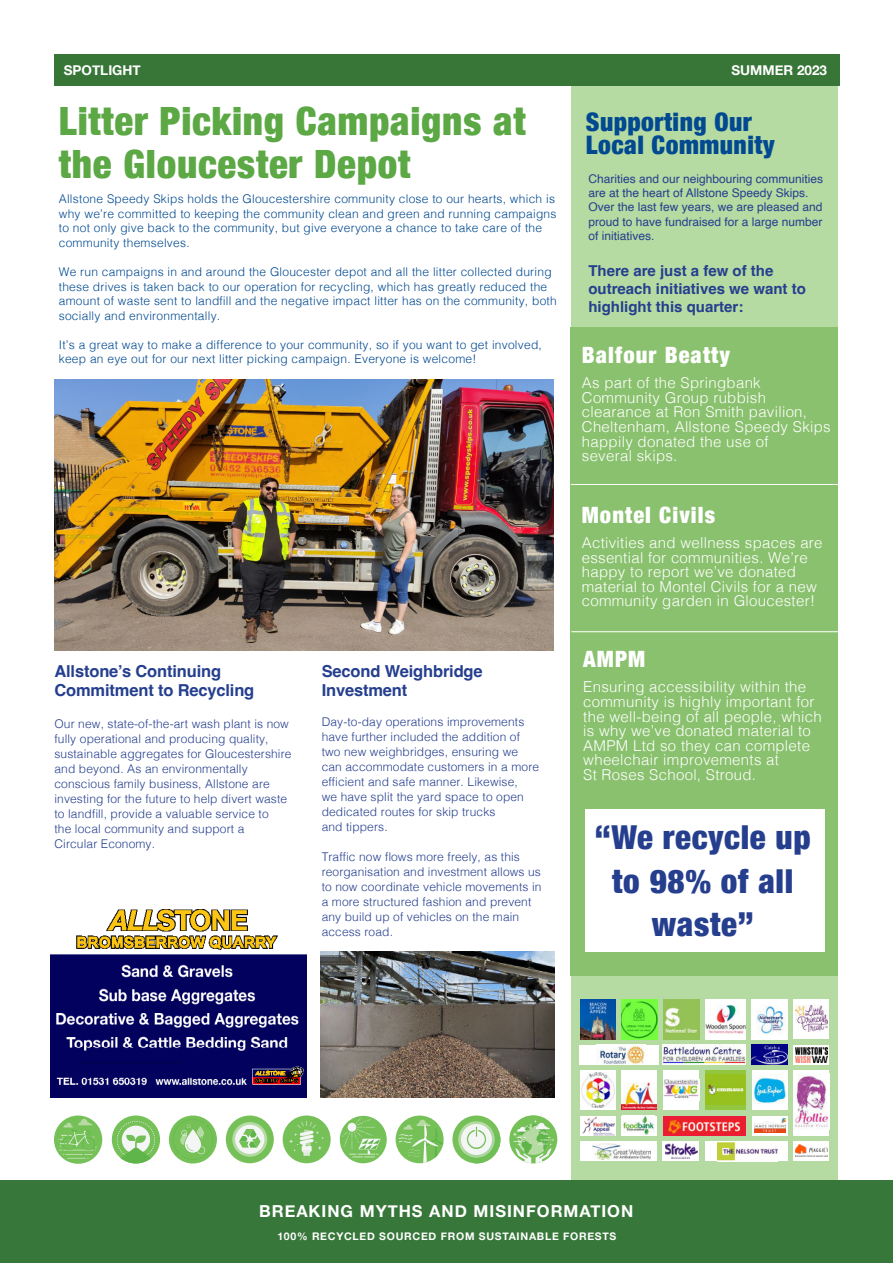
<style>
.page{position:relative;width:893px;height:1263px;background:#fff}
.page>*{position:absolute;margin:0;border:0;box-sizing:border-box;transform-origin:0 0}
.t1{font:900 condensed 39px/43.5px "Helvetica Neue";letter-spacing:.02em;color:#5ba845}
.t2{font:900 condensed 33px/43.5px "Helvetica Neue";letter-spacing:.02em;color:#253f8e;text-align:center}
.t3{font:900 condensed 25.5px/22.5px "Helvetica Neue";letter-spacing:.02em;color:#014990}
.t4{font:900 condensed 22.5px "Helvetica Neue";letter-spacing:.05em;color:#fff}
.t5{font:700 16.5px/19.8px "Helvetica";letter-spacing:-.01em;color:#253f8e}
.t6{font:700 16.5px "Helvetica Neue";letter-spacing:.06em;color:#fff}
.t7{font:300 15px/14.5px "Helvetica";letter-spacing:.02em;color:#fff}
.t8{font:700 15px/18px "Helvetica";color:#253f8e}
.t9{font:700 13.5px "Helvetica Neue";color:#fff}
.t10{font:300 12px/15px "Helvetica";letter-spacing:.01em;color:#253f8e}
.t11{font:300 12px/14.5px "Helvetica";letter-spacing:.02em;color:#014990}
.t12{font:12px/14.4px "Helvetica";color:#253f8e}
.t13{font:700 10.5px "Helvetica Neue";letter-spacing:.07em;color:#fff}
</style>
<div class="page">
<div style="left:571px;top:86px;width:267px;height:1095px;background:#b5daa2"></div>
<div style="left:0;top:1181px;width:893px;height:82px;background:#377739"></div>
<div style="left:54px;top:54px;width:785px;height:32px;background:#387638"></div>
<div style="left:571px;top:328px;width:267px;height:648px;background:#8ac16e"></div>
<div style="left:54px;top:1115px;width:48px;height:49px;background:#75c158;border-radius:50%"></div>
<svg style="left:58px;top:1119px;width:39px;height:40px"></svg>
<div style="left:112px;top:1115px;width:48px;height:48px;background:#75c158;border-radius:50%"></div>
<svg style="left:117px;top:1121px;width:38px;height:42px"></svg>
<svg style="left:169px;top:1115px;width:48px;height:48px"></svg>
<svg style="left:172px;top:1117px;width:43px;height:44px"></svg>
<div style="left:226px;top:1115px;width:48px;height:48px;background:#75c158;border-radius:50%"></div>
<svg style="left:232px;top:1122px;width:35px;height:35px"></svg>
<div style="left:235px;top:1125px;width:29px;height:29px;background:#f4f5f5;border-radius:50%"></div>
<svg style="left:232px;top:1129px;width:35px;height:29px"></svg>
<div style="left:283px;top:1115px;width:48px;height:48px;background:#75c158;border-radius:50%"></div>
<svg style="left:289px;top:1121px;width:34px;height:36px"></svg>
<svg style="left:340px;top:1116px;width:47px;height:47px"></svg>
<svg style="left:342px;top:1117px;width:39px;height:40px;background:#92cc7b"></svg>
<svg style="left:396px;top:1115px;width:48px;height:48px"></svg>
<svg style="left:399px;top:1120px;width:44px;height:43px"></svg>
<svg style="left:452px;top:1115px;width:48px;height:48px"></svg>
<svg style="left:456px;top:1119px;width:44px;height:44px"></svg>
<div style="left:509px;top:1115px;width:48px;height:48px;background:#75c158;border-radius:50%"></div>
<svg style="left:513px;top:1120px;width:41px;height:43px"></svg>
<hr style="left:571px;top:484px;width:269px;height:1px;background:#fff">
<div style="left:585px;top:809px;width:239px;height:142px;background:#fff"></div>
<img style="left:580px;top:999px;width:36px;height:40px">
<img style="left:621px;top:999px;width:36px;height:40px">
<img style="left:663px;top:999px;width:36px;height:40px">
<img style="left:705px;top:999px;width:41px;height:40px">
<img style="left:752px;top:999px;width:36px;height:40px">
<div style="left:793px;top:999px;width:36px;height:40px;background:#fff"></div>
<img style="left:796px;top:1006px;width:31px;height:25px">
<div style="left:580px;top:1045px;width:79px;height:20px;background:#fff"></div>
<img style="left:599px;top:1045px;width:46px;height:20px">
<div style="left:663px;top:1141px;width:36px;height:20px;background:#fff"></div>
<img style="left:665px;top:1143px;width:32px;height:16px">
<img style="left:663px;top:1045px;width:83px;height:20px">
<img style="left:751px;top:1045px;width:36px;height:20px">
<svg style="left:793px;top:1045px;width:36px;height:20px"></svg>
<img style="left:795px;top:1048px;width:32px;height:14px">
<div style="left:580px;top:1070px;width:36px;height:40px;background:#fff"></div>
<img style="left:581px;top:1072px;width:34px;height:36px">
<div style="left:621px;top:1070px;width:36px;height:40px;background:#fff"></div>
<img style="left:621px;top:1082px;width:36px;height:28px">
<div style="left:663px;top:1070px;width:36px;height:40px;background:#fff"></div>
<img style="left:663px;top:1080px;width:36px;height:19px">
<div style="left:705px;top:1070px;width:41px;height:40px;background:#92c63f"></div>
<img style="left:705px;top:1074px;width:41px;height:31px">
<div style="left:752px;top:1070px;width:36px;height:40px;background:#fff"></div>
<img style="left:753px;top:1076px;width:33px;height:28px">
<div style="left:793px;top:1070px;width:36px;height:66px;background:#fff"></div>
<img style="left:794px;top:1075px;width:35px;height:53px">
<div style="left:580px;top:1116px;width:36px;height:20px;background:#fff"></div>
<img style="left:582px;top:1117px;width:32px;height:18px">
<div style="left:621px;top:1116px;width:36px;height:20px;background:#fff"></div>
<img style="left:623px;top:1116px;width:32px;height:19px">
<div style="left:663px;top:1116px;width:83px;height:20px;background:#ec1b3a"></div>
<img style="left:667px;top:1119px;width:76px;height:15px">
<svg style="left:752px;top:1116px;width:36px;height:20px"></svg>
<img style="left:754px;top:1118px;width:32px;height:14px">
<div style="left:793px;top:1141px;width:36px;height:20px;background:#fff"></div>
<img style="left:796px;top:1144px;width:31px;height:13px">
<div style="left:580px;top:1141px;width:77px;height:20px;background:#fff"></div>
<img style="left:593px;top:1143px;width:57px;height:16px">
<div style="left:705px;top:1141px;width:82px;height:20px;background:#fff"></div>
<img style="left:718px;top:1142px;width:59px;height:19px">
<hr style="left:571px;top:631px;width:269px;height:1px;background:#fff">
<img style="left:320px;top:951px;width:234px;height:146px">
<img style="left:50px;top:910px;width:257px;height:187px">
<div style="left:68px;top:1063px;width:216px;height:34px;background:#02025e"></div>
<img style="left:50px;top:1064px;width:257px;height:28px">
<img style="left:55px;top:379px;width:498px;height:272px">
<p class="t9" style="left:64px;top:63px;width:79px">SPOTLIGHT</p>
<p class="t9" style="left:731px;top:63px;width:97px">SUMMER 2023</p>
<h1 class="t1" style="left:59px;top:102px;width:468px">Litter Picking Campaigns at the Gloucester Depot</h1>
<p class="t11" style="left:59px;top:191px;width:499px">Allstone Speedy Skips holds the Gloucestershire community close to our hearts, which is why we’re committed to keeping the community clean and green and running campaigns to not only give back to the community, but give everyone a chance to take care of the community themselves.</p>
<p class="t11" style="left:59px;top:264px;width:500px">We run campaigns in and around the Gloucester depot and all the litter collected during these drives is taken back to our operation for recycling, which has greatly reduced the amount of waste sent to landfill and the negative impact litter has on the community, both socially and environmentally.</p>
<p class="t11" style="left:59px;top:338px;width:485px">It’s a great way to make a difference to your community, so if you want to get involved, keep an eye out for our next litter picking campaign. Everyone is welcome!</p>
<h3 class="t5" style="left:54px;top:663px;width:201px">Allstone’s Continuing<br>Commitment to Recycling</h3>
<p class="t10" style="left:54px;top:715px;width:239px">Our new, state-of-the-art wash plant is now fully operational and producing quality, sustainable aggregates for Gloucestershire and beyond. As an environmentally conscious family business, Allstone are investing for the future to help divert waste to landfill, provide a valuable service to<br>the local community and support a<br>Circular Economy.</p>
<h3 class="t5" style="left:322px;top:662px;width:163px">Second Weighbridge<br>Investment</h3>
<p class="t10" style="left:322px;top:716px;width:219px">Day-to-day operations improvements have further included the addition of two new weighbridges, ensuring we can accommodate customers in a more efficient and safe manner. Likewise,<br>we have split the yard space to open dedicated routes for skip trucks<br>and tippers.</p>
<p class="t10" style="left:322px;top:849px;width:221px">Traffic now flows more freely, as this reorganisation and investment allows us to now coordinate vehicle movements in a more structured fashion and prevent any build up of vehicles on the main access road.</p>
<h3 class="t3" style="left:586px;top:113px;width:190px">Supporting Our<br>Local Community</h3>
<p class="t12" style="left:588px;top:172px;width:236px">Charities and our neighbouring communities are at the heart of Allstone Speedy Skips.<br>Over the last few years, we are pleased and proud to have fundraised for a large number of initiatives.</p>
<p class="t8" style="left:588px;top:263px;width:219px">There are just a few of the outreach initiatives we want to highlight this quarter:</p>
<h3 class="t4" style="left:582px;top:347px;width:149px">Balfour Beatty</h3>
<p class="t7" style="left:582px;top:375px;width:250px">As part of the Springbank<br>Community Group rubbish clearance at Ron Smith pavilion,<br>Cheltenham, Allstone Speedy Skips happily donated the use of<br>several skips.</p>
<h3 class="t4" style="left:582px;top:507px;width:135px">Montel Civils</h3>
<p class="t7" style="left:582px;top:537px;width:242px">Activities and wellness spaces are essential for communities. We’re happy to report we’ve donated material to Montel Civils for a new community garden in Gloucester!</p>
<h3 class="t4" style="left:583px;top:651px;width:64px">AMPM</h3>
<p class="t7" style="left:583px;top:679px;width:240px">Ensuring accessibility within the community is highly important for the well-being of all people, which is why we’ve donated material to<br>AMPM Ltd so they can complete wheelchair improvements at<br>St Roses School, Stroud.</p>
<h2 class="t2" style="left:595px;top:819px;width:217px">“We recycle up to 98% of all waste”</h2>
<h3 class="t6" style="left:259px;top:1202px;width:376px">BREAKING MYTHS AND MISINFORMATION</h3>
<p class="t13" style="left:277px;top:1230px;width:341px">100% RECYCLED SOURCED FROM SUSTAINABLE FORESTS</p>
</div>
